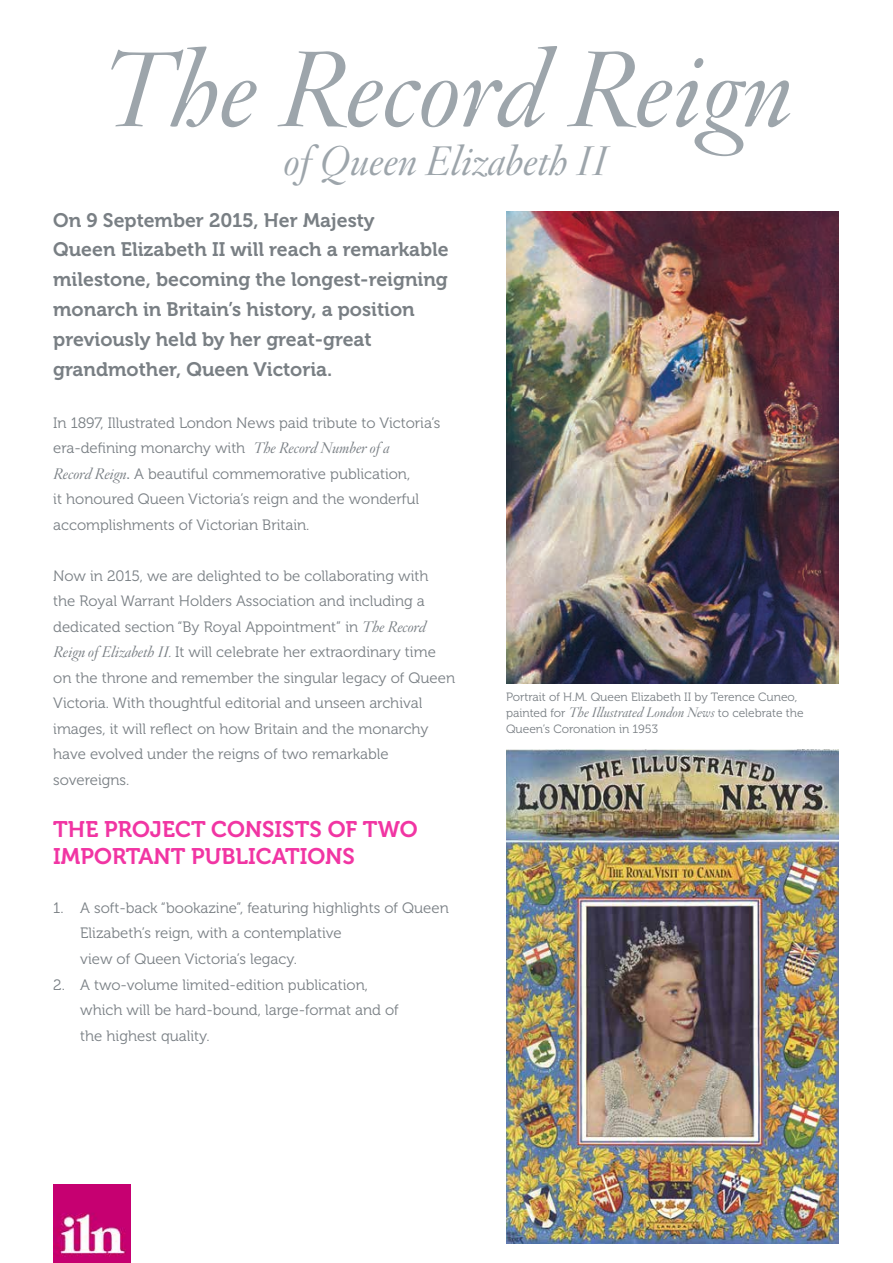
<style>
.page{position:relative;width:893px;height:1263px;background:#fff}
.page>*{position:absolute;margin:0;border:0;box-sizing:border-box;transform-origin:0 0}
.t1{font:italic 300 105px "Hoefler Titling";color:#9da5ab}
.t2{font:italic 300 40.5px "Hoefler Titling";color:#9da5ab}
.t3{font:22.5px/27px "Museo 700";color:#f135a3}
.t4{font:19.5px/30px "Museo 700";color:#797f84}
.t5{font:15px/25.5px "Museo 300";color:#797f84}
.t6{font:12px/16.2px "Museo 300";color:#797f84}
.s1{font-family:"Hoefler Titling";font-weight:300;font-style:italic}
.s2{font-family:"Museo 500"}
.s3{font-family:"Hoefler Titling";font-weight:300;font-style:italic;font-size:13.5px}
</style>
<div class="page">
<img style="left:506px;top:212px;width:333px;height:471px">
<img style="left:506px;top:750px;width:333px;height:493px">
<img style="left:53px;top:1184px;width:78px;height:78px">
<h1 class="t1" style="left:100px;top:25px;width:692px">The Record Reign</h1>
<h2 class="t2" style="left:284px;top:136px;width:325px">of Queen Elizabeth II</h2>
<h3 class="t4" style="left:53px;top:205px;width:397px">On 9 September 2015, Her Majesty<br>Queen Elizabeth II will reach a remarkable milestone, becoming the longest-reigning monarch in Britain’s history, a position previously held by her great-great grandmother, Queen Victoria.</h3>
<p class="t5" style="left:53px;top:410px;width:389px">In 1897, Illustrated London News paid tribute to Victoria’s era-defining monarchy with <span class="s1">The Record Number of a<br>Record Reign</span><span class="s2">.</span> A beautiful commemorative publication,<br>it honoured Queen Victoria’s reign and the wonderful accomplishments of Victorian Britain.</p>
<p class="t5" style="left:53px;top:563px;width:403px">Now in 2015, we are delighted to be collaborating with<br>the Royal Warrant Holders Association and including a dedicated section “By Royal Appointment” in <span class="s1">The Record Reign of Elizabeth II.</span> It will celebrate her extraordinary time on the throne and remember the singular legacy of Queen Victoria. With thoughtful editorial and unseen archival images, it will reflect on how Britain and the monarchy have evolved under the reigns of two remarkable sovereigns.</p>
<h3 class="t3" style="left:53px;top:816px;width:366px">THE PROJECT CONSISTS OF TWO<br>IMPORTANT PUBLICATIONS</h3>
<p class="t5" style="left:80px;top:895px;width:370px;text-indent:-27px">1. A soft-back “bookazine”, featuring highlights of Queen<br>Elizabeth’s reign, with a contemplative<br>view of Queen Victoria’s legacy.</p>
<p class="t5" style="left:80px;top:972px;width:320px;text-indent:-27px">2. A two-volume limited-edition publication, which will be hard-bound, large-format and of the highest quality.</p>
<p class="t6" style="left:506px;top:689px;width:299px">Portrait of H.M. Queen Elizabeth II by Terence Cuneo, painted for <span class="s3">The Illustrated London News</span> to celebrate the<br>Queen’s Coronation in 1953</p>
</div>
